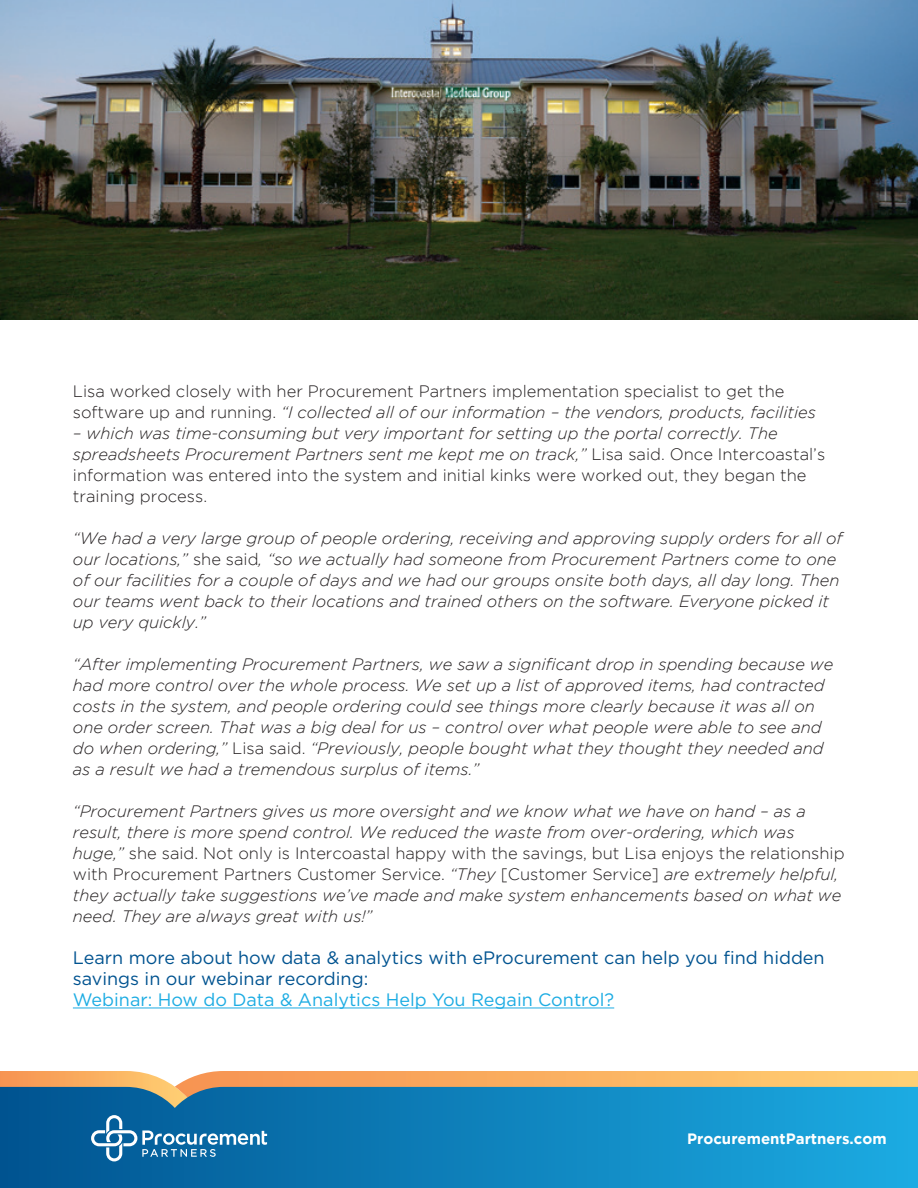
<style>
.page{position:relative;width:918px;height:1188px;background:#fff}
.page>*{position:absolute;margin:0;border:0;box-sizing:border-box;transform-origin:0 0}
.t1{font:18px/21px "Gotham";color:#005390}
.t2{font:18px "Gotham";color:#1cace3}
.t3{font:italic 300 16.5px/21px "Gotham";color:#231f20}
.t4{font:300 16.5px/21px "Gotham";color:#231f20}
.t5{font:700 15px "Gotham";color:#fff}
.s1{font-style:italic}
.s2{font-style:normal}
</style>
<div class="page">
<svg style="left:0;top:1071px;width:918px;height:16px;background:#f9b266"></svg>
<svg style="left:0;top:1087px;width:918px;height:101px;background:#1082bb"></svg>
<svg style="left:91px;top:1115px;width:176px;height:46px;background:#317fb0"></svg>
<hr style="left:73px;top:1008px;width:541px;height:1px;background:#1cace3">
<img style="left:0;top:0;width:918px;height:319px">
<p class="t4" style="left:73px;top:380px;width:745px">Lisa worked closely with her Procurement Partners implementation specialist to get the software up and running. <span class="s1">“I collected all of our information – the vendors, products, facilities</span></p>
<p class="t3" style="left:73px;top:422px;width:754px">– which was time-consuming but very important for setting up the portal correctly. The spreadsheets Procurement Partners sent me kept me on track,” <span class="s2">Lisa said. Once Intercoastal’s information was entered into the system and initial kinks were worked out, they began the training process.</span></p>
<p class="t3" style="left:73px;top:527px;width:771px">“We had a very large group of people ordering, receiving and approving supply orders for all of our locations,” <span class="s2">she said</span>, “so we actually had someone from Procurement Partners come to one of our facilities for a couple of days and we had our groups onsite both days, all day long. Then our teams went back to their locations and trained others on the software. Everyone picked it up very quickly.”</p>
<p class="t3" style="left:73px;top:653px;width:762px">“After implementing Procurement Partners, we saw a significant drop in spending because we had more control over the whole process. We set up a list of approved items, had contracted costs in the system, and people ordering could see things more clearly because it was all on one order screen. That was a big deal for us – control over what people were able to see and do when ordering,” <span class="s2">Lisa said.</span> “Previously, people bought what they thought they needed and as a result we had a tremendous surplus of items.”</p>
<p class="t3" style="left:73px;top:800px;width:773px">“Procurement Partners gives us more oversight and we know what we have on hand – as a result, there is more spend control. We reduced the waste from over-ordering, which was huge,” <span class="s2">she said. Not only is Intercoastal happy with the savings, but Lisa enjoys the relationship with Procurement Partners Customer Service.</span> “They <span class="s2">[Customer Service]</span> are extremely helpful, they actually take suggestions we’ve made and make system enhancements based on what we need. They are always great with us!”</p>
<p class="t1" style="left:73px;top:946px;width:753px">Learn more about how data &amp; analytics with eProcurement can help you find hidden savings in our webinar recording:</p>
<p class="t2" style="left:73px;top:988px;width:543px">Webinar: How do Data &amp; Analytics Help You Regain Control?</p>
<p class="t5" style="left:687px;top:1130px;width:201px">ProcurementPartners.com</p>
</div>
